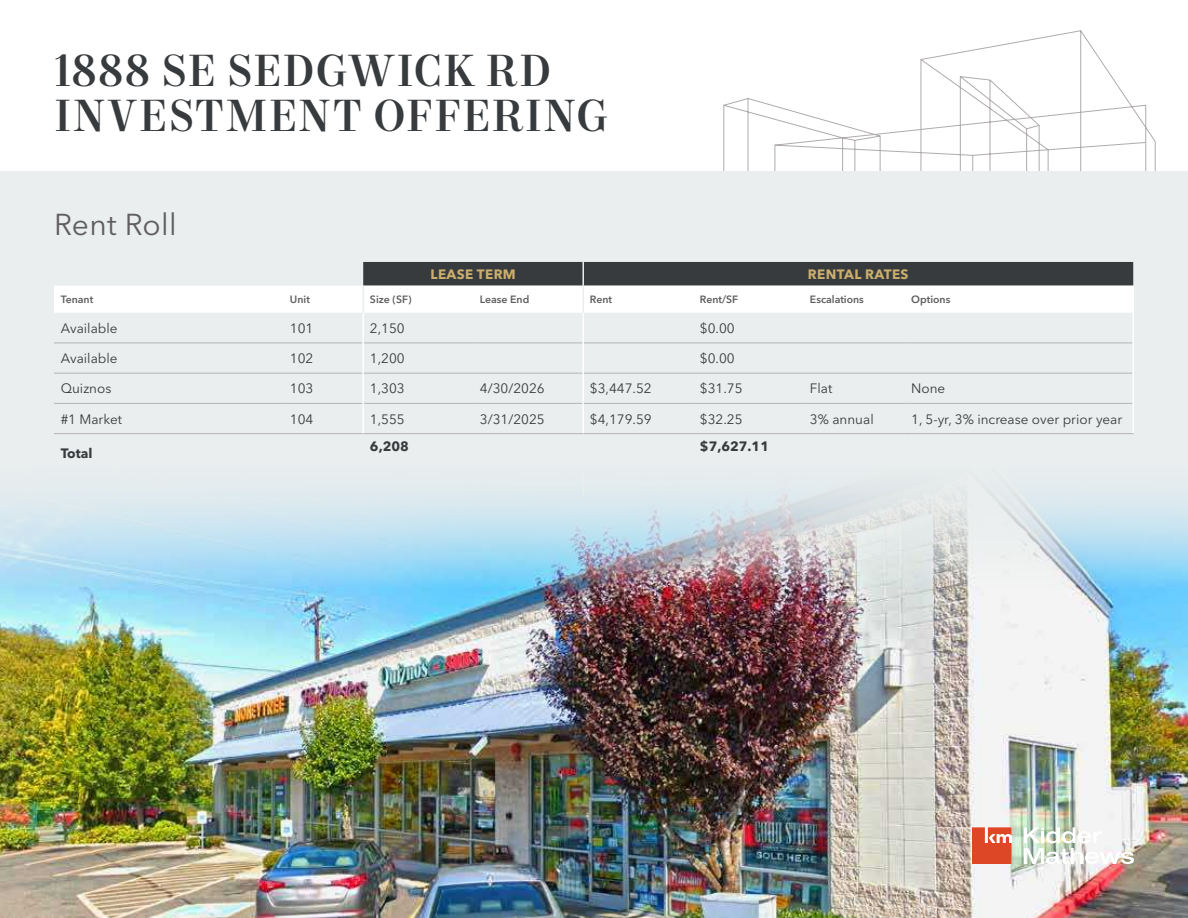
<style>
.page{position:relative;width:1188px;height:918px;background:#fff}
.page>*{position:absolute;margin:0;border:0;box-sizing:border-box;transform-origin:0 0}
.t1{font:500 45px/45px "Mort Modern 09";letter-spacing:.025em;color:#383b3d}
.t2{font:30px "Avenir Next LT Pro";letter-spacing:.01em;color:#5f5d5e}
.t3{font:13.5px "Avenir Next LT Pro";color:#383b3d}
.t4{font:700 13.5px "Avenir Next LT Pro";letter-spacing:.025em;color:#cbae6c}
.t5{font:700 13.5px "Avenir Next LT Pro";color:#383b3d}
.t6{font:600 10.5px "Avenir Next LT Pro";color:#5f5d5e}
</style>
<div class="page">
<svg style="left:723px;top:30px;width:433px;height:142px"></svg>
<div style="left:0;top:172px;width:1188px;height:746px;background:#eaeeee"></div>
<img style="left:0;top:603px;width:1188px;height:315px">
<img style="left:0;top:487px;width:1188px;height:116px">
<svg style="left:54px;top:262px;width:1079px;height:51px"></svg>
<hr style="left:582px;top:473px;width:2px;height:24px;background:#eaeeee">
<hr style="left:54px;top:343px;width:229px;height:1px;background:#b7b3b3">
<hr style="left:283px;top:343px;width:79px;height:1px;background:#b7b3b3">
<hr style="left:364px;top:343px;width:109px;height:1px;background:#b7b3b3">
<hr style="left:473px;top:343px;width:109px;height:1px;background:#b7b3b3">
<hr style="left:584px;top:343px;width:109px;height:1px;background:#b7b3b3">
<hr style="left:693px;top:343px;width:110px;height:1px;background:#b7b3b3">
<hr style="left:803px;top:343px;width:102px;height:1px;background:#b7b3b3">
<hr style="left:904px;top:343px;width:228px;height:1px;background:#b7b3b3">
<hr style="left:54px;top:373px;width:229px;height:1px;background:#b7b3b3">
<hr style="left:283px;top:373px;width:79px;height:1px;background:#b7b3b3">
<hr style="left:364px;top:373px;width:109px;height:1px;background:#b7b3b3">
<hr style="left:473px;top:373px;width:109px;height:1px;background:#b7b3b3">
<hr style="left:584px;top:373px;width:109px;height:1px;background:#b7b3b3">
<hr style="left:693px;top:373px;width:110px;height:1px;background:#b7b3b3">
<hr style="left:803px;top:373px;width:102px;height:1px;background:#b7b3b3">
<hr style="left:904px;top:373px;width:228px;height:1px;background:#b7b3b3">
<hr style="left:54px;top:403px;width:229px;height:1px;background:#b7b3b3">
<hr style="left:283px;top:403px;width:79px;height:1px;background:#b7b3b3">
<hr style="left:364px;top:403px;width:109px;height:1px;background:#b7b3b3">
<hr style="left:473px;top:403px;width:109px;height:1px;background:#b7b3b3">
<hr style="left:584px;top:403px;width:109px;height:1px;background:#b7b3b3">
<hr style="left:693px;top:403px;width:110px;height:1px;background:#b7b3b3">
<hr style="left:803px;top:403px;width:102px;height:1px;background:#b7b3b3">
<hr style="left:904px;top:403px;width:228px;height:1px;background:#b7b3b3">
<hr style="left:54px;top:433px;width:229px;height:1px;background:#b7b3b3">
<hr style="left:283px;top:433px;width:80px;height:1px;background:#b7b3b3">
<hr style="left:363px;top:433px;width:110px;height:1px;background:#b7b3b3">
<hr style="left:473px;top:433px;width:110px;height:1px;background:#b7b3b3">
<hr style="left:583px;top:433px;width:110px;height:1px;background:#b7b3b3">
<hr style="left:693px;top:433px;width:110px;height:1px;background:#b7b3b3">
<hr style="left:803px;top:433px;width:102px;height:1px;background:#b7b3b3">
<hr style="left:904px;top:433px;width:230px;height:1px;background:#b7b3b3">
<hr style="left:582px;top:313px;width:2px;height:30px;background:#fff">
<hr style="left:582px;top:343px;width:2px;height:30px;background:#fff">
<hr style="left:582px;top:373px;width:2px;height:30px;background:#fff">
<hr style="left:582px;top:403px;width:2px;height:30px;background:#fff">
<hr style="left:582px;top:286px;width:2px;height:27px;background:#eaeeee">
<hr style="left:582px;top:262px;width:2px;height:24px;background:#eaeeee">
<hr style="left:362px;top:313px;width:2px;height:30px;background:#fff">
<hr style="left:362px;top:343px;width:2px;height:30px;background:#fff">
<hr style="left:362px;top:373px;width:2px;height:30px;background:#fff">
<hr style="left:362px;top:403px;width:2px;height:30px;background:#fff">
<hr style="left:362px;top:286px;width:2px;height:27px;background:#eaeeee">
<hr style="left:1132px;top:286px;width:2px;height:27px;background:#fff">
<hr style="left:1132px;top:313px;width:2px;height:30px;background:#fff">
<hr style="left:1132px;top:343px;width:2px;height:30px;background:#fff">
<hr style="left:1132px;top:373px;width:2px;height:30px;background:#fff">
<hr style="left:1132px;top:403px;width:2px;height:30px;background:#fff">
<svg style="left:1024px;top:827px;width:110px;height:37px"></svg>
<svg style="left:972px;top:827px;width:40px;height:37px"></svg>
<h1 class="t1" style="left:54px;top:51px;width:555px">1888 SE SEDGWICK RD<br>INVESTMENT OFFERING</h1>
<h2 class="t2" style="left:54px;top:207px;width:124px">Rent Roll</h2>
<p class="t4" style="left:431px;top:266px;width:87px">LEASE TERM</p>
<p class="t4" style="left:808px;top:266px;width:102px">RENTAL RATES</p>
<p class="t6" style="left:61px;top:293px;width:34px">Tenant</p>
<p class="t6" style="left:290px;top:293px;width:21px">Unit</p>
<p class="t6" style="left:370px;top:293px;width:43px">Size (SF)</p>
<p class="t6" style="left:480px;top:293px;width:51px">Lease End</p>
<p class="t6" style="left:590px;top:293px;width:24px">Rent</p>
<p class="t6" style="left:700px;top:293px;width:40px">Rent/SF</p>
<p class="t6" style="left:810px;top:293px;width:56px">Escalations</p>
<p class="t6" style="left:911px;top:293px;width:41px">Options</p>
<p class="t3" style="left:61px;top:320px;width:58px">Available</p>
<p class="t3" style="left:290px;top:320px;width:25px">101</p>
<p class="t3" style="left:370px;top:320px;width:36px">2,150</p>
<p class="t3" style="left:700px;top:320px;width:36px">$0.00</p>
<p class="t3" style="left:61px;top:350px;width:58px">Available</p>
<p class="t3" style="left:290px;top:350px;width:25px">102</p>
<p class="t3" style="left:370px;top:350px;width:36px">1,200</p>
<p class="t3" style="left:700px;top:350px;width:36px">$0.00</p>
<p class="t3" style="left:61px;top:381px;width:52px">Quiznos</p>
<p class="t3" style="left:290px;top:381px;width:25px">103</p>
<p class="t3" style="left:370px;top:381px;width:36px">1,303</p>
<p class="t3" style="left:480px;top:381px;width:66px">4/30/2026</p>
<p class="t3" style="left:590px;top:381px;width:63px">$3,447.52</p>
<p class="t3" style="left:700px;top:381px;width:44px">$31.75</p>
<p class="t3" style="left:810px;top:381px;width:24px">Flat</p>
<p class="t3" style="left:911px;top:381px;width:36px">None</p>
<p class="t3" style="left:61px;top:411px;width:63px">#1 Market</p>
<p class="t3" style="left:290px;top:411px;width:25px">104</p>
<p class="t3" style="left:370px;top:411px;width:36px">1,555</p>
<p class="t3" style="left:480px;top:411px;width:66px">3/31/2025</p>
<p class="t3" style="left:590px;top:411px;width:63px">$4,179.59</p>
<p class="t3" style="left:700px;top:411px;width:44px">$32.25</p>
<p class="t3" style="left:810px;top:411px;width:65px">3% annual</p>
<p class="t3" style="left:911px;top:411px;width:213px">1, 5-yr, 3% increase over prior year</p>
<p class="t5" style="left:61px;top:445px;width:33px">Total</p>
<p class="t5" style="left:370px;top:438px;width:40px">6,208</p>
<p class="t5" style="left:700px;top:438px;width:71px">$7,627.11</p>
</div>
